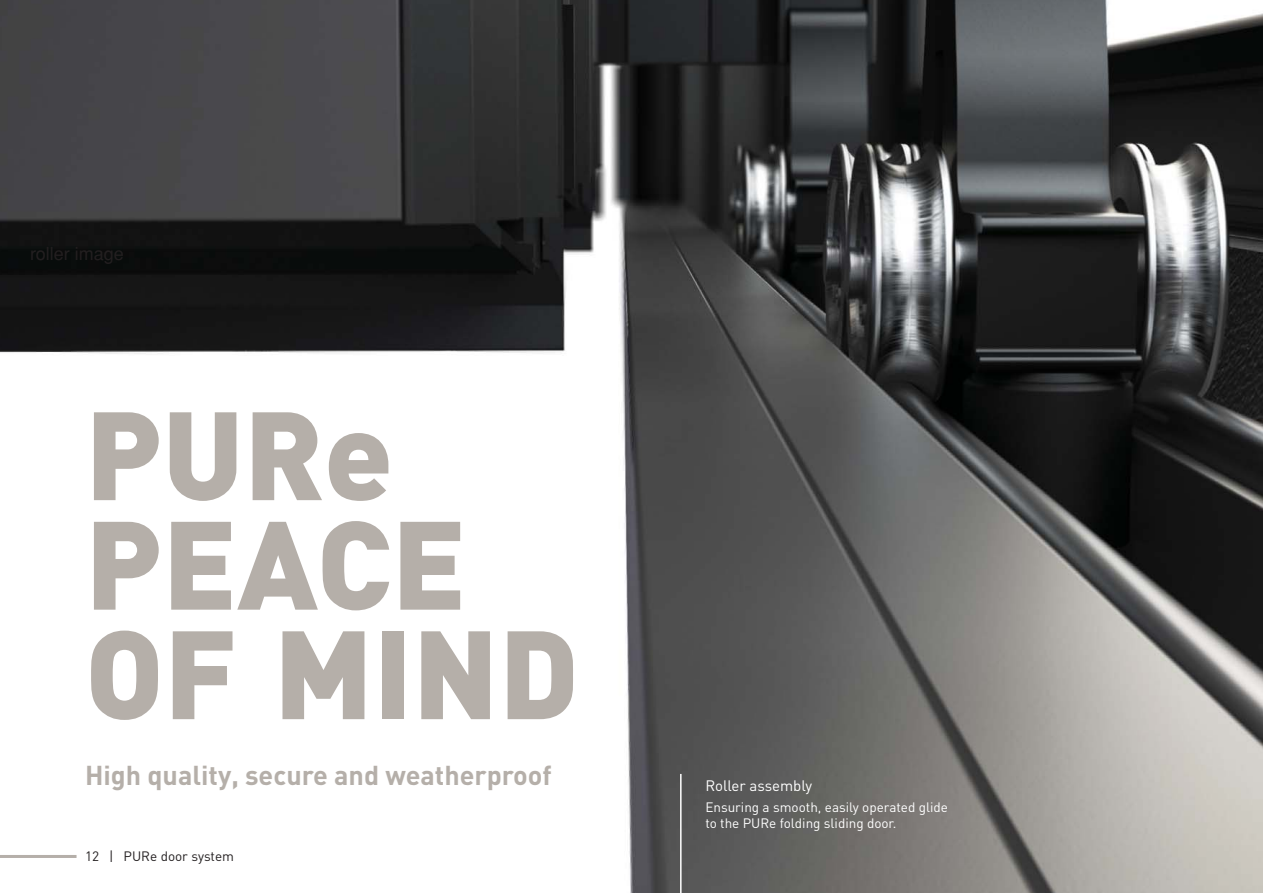
<style>
.page{position:relative;width:1263px;height:893px;background:#fff}
.page>*{position:absolute;margin:0;border:0;box-sizing:border-box;transform-origin:0 0}
.t1{font:900 123.45px/109.5px "DIN";color:#b5afa9}
.t2{font:700 27px "DIN";color:#b5afa9}
.t3{font:18px "Helvetica";color:#231f20}
.t4{font:15px "DIN";color:#fff}
.t5{font:13.5px/16.5px "DIN";color:#fff}
.t6{font:13.5px "DIN";color:#231f20}
</style>
<div class="page">
<img style="left:0;top:0;width:1263px;height:893px">
<hr style="left:0;top:855px;width:77px;height:3px;background:#b5afa9">
<hr style="left:680px;top:774px;width:1px;height:119px;background:#fff">
<h3 class="t3" style="left:30px;top:247px;width:95px">roller image</h3>
<h1 class="t1" style="left:85px;top:408px;width:495px">PURe<br>PEACE<br>OF MIND</h1>
<h2 class="t2" style="left:85px;top:766px;width:468px">High quality, secure and weatherproof</h2>
<p class="t6" style="left:85px;top:851px;width:150px">12 | PURe door system</p>
<p class="t4" style="left:705px;top:780px;width:108px">Roller assembly</p>
<p class="t5" style="left:705px;top:800px;width:244px">Ensuring a smooth, easily operated glide to the PURe folding sliding door.</p>
</div>
